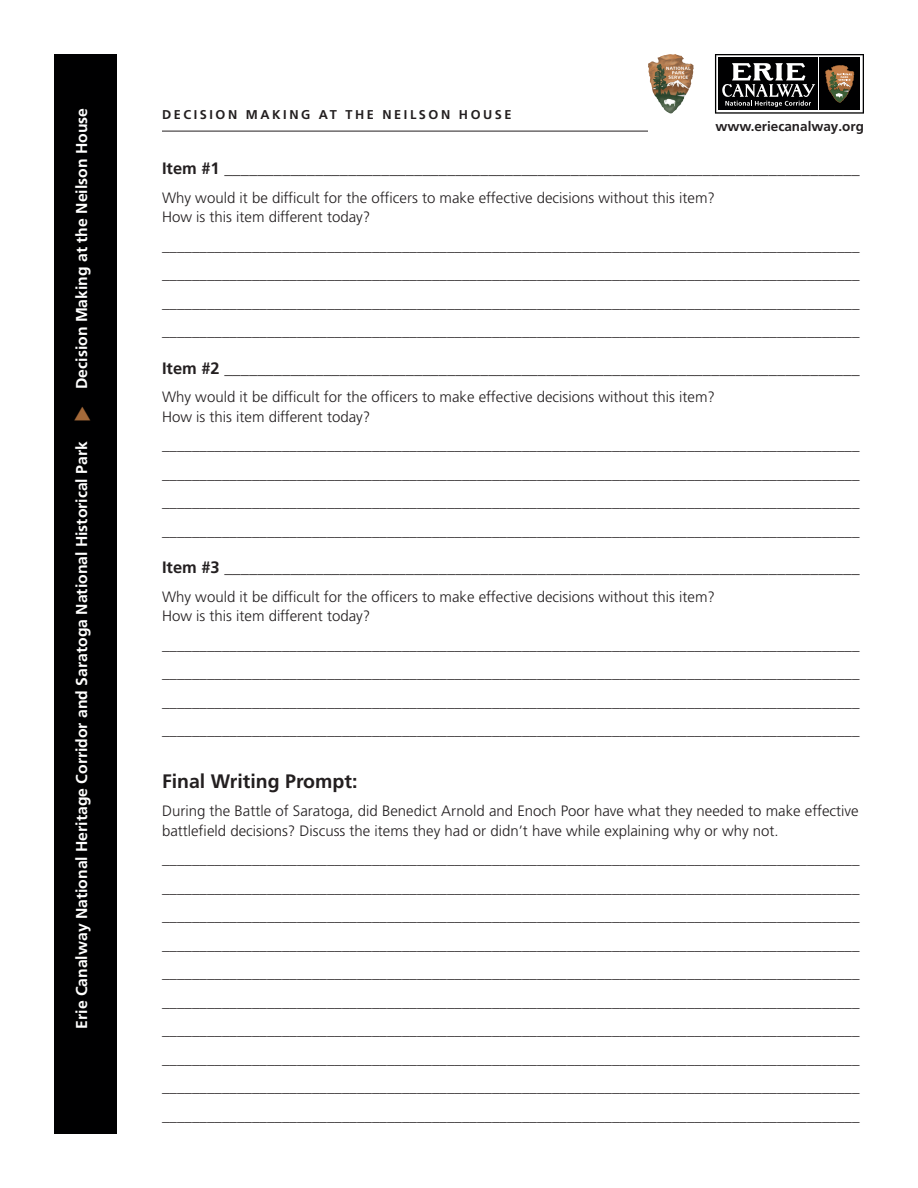
<style>
.page{position:relative;width:918px;height:1188px;background:#fff}
.page>*{position:absolute;margin:0;border:0;box-sizing:border-box;transform-origin:0 0}
.Sub1{font:700 19.5px "Frutiger LT Pro";color:#231f20}
.Sub_2{font:700 16.5px "Frutiger LT Pro";color:#231f20}
.t1{font:700 15.75px "Frutiger LT Pro";color:#fff}
.Text{font:300 15px/19.5px "Frutiger LT Pro";color:#231f20}
.t2{font:700 13.5px "Frutiger LT Pro";color:#231f20}
.Question_title{font:700 12.75px "Frutiger LT Pro";letter-spacing:.2em;color:#231f20}
</style>
<div class="page">
<svg style="left:715px;top:54px;width:149px;height:60px"></svg>
<div style="left:54px;top:54px;width:63px;height:1080px;background:#000001"></div>
<img style="left:660px;top:54px;width:15px;height:3px">
<hr style="left:162px;top:131px;width:486px;height:1px;background:#231f20">
<p class="t1" style="left:72px;top:389px;width:282px;rotate:-90deg">Decision Making at the Neilson House</p>
<p class="t1" style="left:72px;top:1029px;width:589px;rotate:-90deg">Erie Canalway National Heritage Corridor and Saratoga National Historical Park</p>
<p class="Question_title" style="left:162px;top:107px;width:351px">DECISION MAKING AT THE NEILSON HOUSE</p>
<p class="t2" style="left:715px;top:118px;width:150px">www.eriecanalway.org</p>
<p class="Sub_2" style="left:162px;top:159px;width:699px">Item #1 _____________________________________________________________________________</p>
<p class="Text" style="left:162px;top:188px;width:555px">Why would it be difficult for the officers to make effective decisions without this item?<br>How is this item different today?</p>
<p class="Text" style="left:162px;top:236px;width:699px">_____________________________________________________________________________________________</p>
<p class="Text" style="left:162px;top:265px;width:699px">_____________________________________________________________________________________________</p>
<p class="Text" style="left:162px;top:293px;width:699px">_____________________________________________________________________________________________</p>
<p class="Text" style="left:162px;top:322px;width:699px">_____________________________________________________________________________________________</p>
<p class="Sub_2" style="left:162px;top:358px;width:699px">Item #2 _____________________________________________________________________________</p>
<p class="Text" style="left:162px;top:388px;width:555px">Why would it be difficult for the officers to make effective decisions without this item?<br>How is this item different today?</p>
<p class="Text" style="left:162px;top:436px;width:699px">_____________________________________________________________________________________________</p>
<p class="Text" style="left:162px;top:464px;width:699px">_____________________________________________________________________________________________</p>
<p class="Text" style="left:162px;top:493px;width:699px">_____________________________________________________________________________________________</p>
<p class="Text" style="left:162px;top:521px;width:699px">_____________________________________________________________________________________________</p>
<p class="Sub_2" style="left:162px;top:558px;width:699px">Item #3 _____________________________________________________________________________</p>
<p class="Text" style="left:162px;top:587px;width:555px">Why would it be difficult for the officers to make effective decisions without this item?<br>How is this item different today?</p>
<p class="Text" style="left:162px;top:635px;width:699px">_____________________________________________________________________________________________</p>
<p class="Text" style="left:162px;top:664px;width:699px">_____________________________________________________________________________________________</p>
<p class="Text" style="left:162px;top:692px;width:699px">_____________________________________________________________________________________________</p>
<p class="Text" style="left:162px;top:721px;width:699px">_____________________________________________________________________________________________</p>
<p class="Sub1" style="left:162px;top:769px;width:197px">Final Writing Prompt:</p>
<p class="Text" style="left:162px;top:802px;width:698px">During the Battle of Saratoga, did Benedict Arnold and Enoch Poor have what they needed to make effective battlefield decisions? Discuss the items they had or didn’t have while explaining why or why not.</p>
<p class="Text" style="left:162px;top:850px;width:699px">_____________________________________________________________________________________________</p>
<p class="Text" style="left:162px;top:878px;width:699px">_____________________________________________________________________________________________</p>
<p class="Text" style="left:162px;top:907px;width:699px">_____________________________________________________________________________________________</p>
<p class="Text" style="left:162px;top:935px;width:699px">_____________________________________________________________________________________________</p>
<p class="Text" style="left:162px;top:964px;width:699px">_____________________________________________________________________________________________</p>
<p class="Text" style="left:162px;top:992px;width:699px">_____________________________________________________________________________________________</p>
<p class="Text" style="left:162px;top:1021px;width:699px">_____________________________________________________________________________________________</p>
<p class="Text" style="left:162px;top:1049px;width:699px">_____________________________________________________________________________________________</p>
<p class="Text" style="left:162px;top:1078px;width:699px">_____________________________________________________________________________________________</p>
<p class="Text" style="left:162px;top:1106px;width:699px">_____________________________________________________________________________________________</p>
</div>
